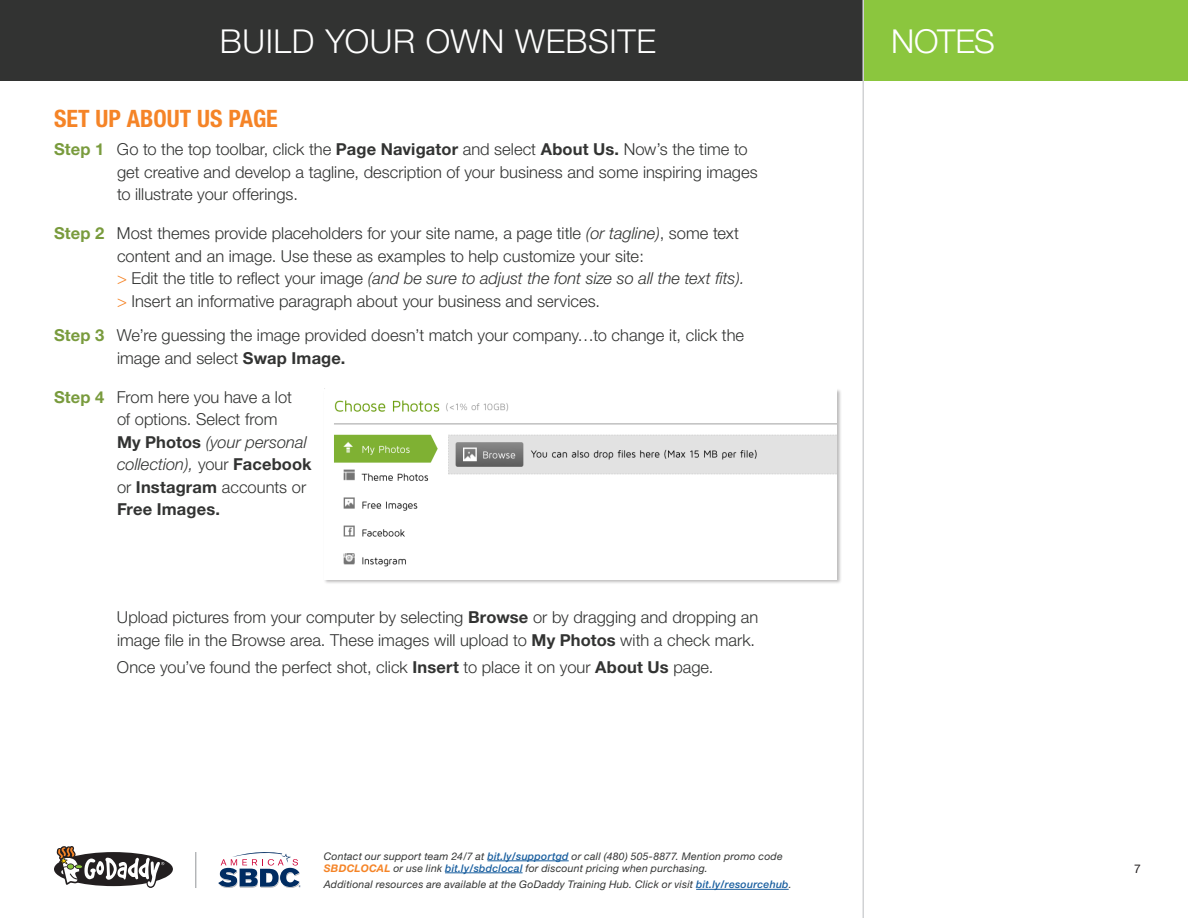
<style>
.page{position:relative;width:1188px;height:918px;background:#fff}
.page>*{position:absolute;margin:0;border:0;box-sizing:border-box;transform-origin:0 0}
.t1{font:300 33px "Helvetica Neue";letter-spacing:.02em;color:#fff}
.Orange_Subhead{font:700 condensed 24px "Helvetica Neue";color:#f58427}
.body{font:300 16.5px/22.5px "Helvetica Neue";color:#323332}
.body-2{font:italic 300 16.5px "Helvetica Neue";color:#323332}
.t2{font:12px "Helvetica Neue";color:#231f20}
.t3{font:italic 10.5px/12px "Helvetica Neue";letter-spacing:.02em;color:#323332}
.s1{font-weight:700;color:#799b3d}
.s2{font-weight:700}
.s3{font-style:italic}
.s4{font-style:normal;color:#f58427}
.s5{font-style:normal}
.s6{color:#f58427}
.s7{font-weight:500;color:#175d9e}
.s8{font-weight:700;color:#f58427}
</style>
<div class="page">
<div style="left:323px;top:388px;width:519px;height:196px;background:#231f20;opacity:.3"></div>
<img style="left:324px;top:389px;width:513px;height:190px">
<div style="left:0;top:0;width:864px;height:81px;background:#323332"></div>
<hr style="left:862px;top:0;width:2px;height:918px;background:#d1d2d4">
<div style="left:864px;top:0;width:324px;height:81px;background:#8bc63e"></div>
<hr style="left:195px;top:852px;width:1px;height:36px;background:#939598">
<svg style="left:218px;top:852px;width:83px;height:36px"></svg>
<hr style="left:487px;top:861px;width:82px;height:1px;background:#175d9e">
<hr style="left:445px;top:873px;width:78px;height:1px;background:#175d9e">
<hr style="left:696px;top:889px;width:93px;height:1px;background:#175d9e">
<div style="left:54px;top:852px;width:119px;height:34px;background:#231f20;border-radius:50%"></div>
<svg style="left:57px;top:846px;width:107px;height:42px"></svg>
<h1 class="t1" style="left:220px;top:22px;width:438px">BUILD YOUR OWN WEBSITE</h1>
<h1 class="t1" style="left:891px;top:22px;width:106px">NOTES</h1>
<p class="Orange_Subhead" style="left:54px;top:104px;width:225px">SET UP ABOUT US PAGE</p>
<p class="body" style="left:117px;top:138px;width:642px;text-indent:-63px"><span class="s1">Step 1</span> Go to the top toolbar, click the <span class="s2">Page Navigator</span> and select <span class="s2">About Us.</span> Now’s the time to get creative and develop a tagline, description of your business and some inspiring images to illustrate your offerings.</p>
<p class="body" style="left:117px;top:222px;width:624px;text-indent:-63px"><span class="s1">Step 2</span> Most themes provide placeholders for your site name, a page title <span class="s3">(or tagline)</span>, some text content and an image. Use these as examples to help customize your site:</p>
<p class="body-2" style="left:117px;top:268px;width:629px"><span class="s4">&gt;</span> <span class="s5">Edit the title to reflect your image</span> (and be sure to adjust the font size so all the text fits).</p>
<p class="body" style="left:117px;top:289px;width:481px"><span class="s6">&gt;</span> Insert an informative paragraph about your business and services.</p>
<p class="body" style="left:117px;top:324px;width:629px;text-indent:-63px"><span class="s1">Step 3</span> We’re guessing the image provided doesn’t match your company…to change it, click the image and select <span class="s2">Swap Image.</span></p>
<p class="body" style="left:117px;top:385px;width:196px;text-indent:-63px"><span class="s1">Step 4</span> From here you have a lot<br>of options. Select from<br><span class="s2">My Photos</span> <span class="s3">(your personal collection),</span> your <span class="s2">Facebook </span>or <span class="s2">Instagram</span> accounts or<br><span class="s2">Free Images.</span></p>
<p class="body" style="left:117px;top:606px;width:643px">Upload pictures from your computer by selecting <span class="s2">Browse</span> or by dragging and dropping an image file in the Browse area. These images will upload to <span class="s2">My Photos</span> with a check mark.</p>
<p class="body" style="left:117px;top:655px;width:595px">Once you’ve found the perfect shot, click <span class="s2">Insert</span> to place it on your <span class="s2">About Us</span> page.</p>
<p class="t3" style="left:324px;top:850px;width:460px">Contact our support team 24/7 at <span class="s7">bit.ly/supportgd</span> or call (480) 505-8877. Mention promo code<br><span class="s8">SBDCLOCAL</span> or use link <span class="s7">bit.ly/sbdclocal</span> for discount pricing when purchasing.</p>
<p class="t3" style="left:324px;top:878px;width:469px">Additional resources are available at the GoDaddy Training Hub. Click or visit <span class="s7">bit.ly/resourcehub</span>.</p>
<p class="t2" style="left:1134px;top:862px;width:8px">7</p>
</div>
